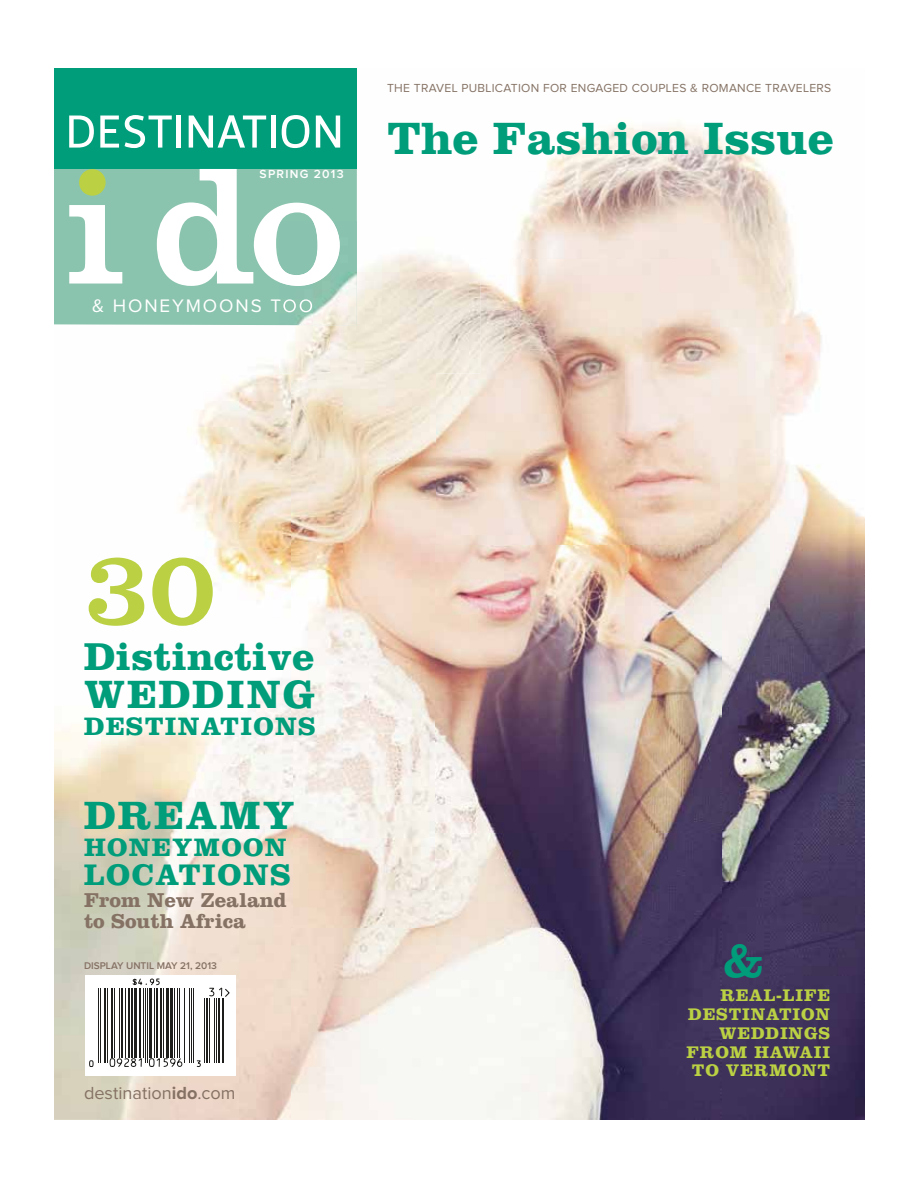
<style>
.page{position:relative;width:918px;height:1188px;background:#fff}
.page>*{position:absolute;margin:0;border:0;box-sizing:border-box;transform-origin:0 0}
.t1{font:107.4px "Clarendon LT Std";color:#bbd143}
.t2{font:48.3px "Clarendon LT Std";color:#009d7b}
.t3{font:700 46.95px "Clarendon LT Std";color:#009d7b}
.t4{font:700 40.95px "Clarendon LT Std";letter-spacing:.05em;color:#009d7b}
.t5{font:700 40.35px "Clarendon LT Std";color:#009d7b}
.t6{font:700 30.9px "Clarendon LT Std";letter-spacing:.05em;color:#009d7b}
.t7{font:700 26.25px "Clarendon LT Std";letter-spacing:.05em;color:#009d7b}
.t8{font:700 20.85px/21.5px "Clarendon LT Std";color:#857264}
.t9{font:18.75px "Proxima Nova";letter-spacing:.1em;color:#fff}
.t10{font:18.15px "Proxima Nova";color:#857264}
.t11{font:700 17.4px/18.8px "Clarendon LT Std";letter-spacing:.05em;color:#bbd143;text-align:right}
.t12{font:12.15px "Proxima Nova";letter-spacing:.025em;color:#857264}
.t13{font:600 12.15px "Proxima Nova";letter-spacing:.1em;color:#fff}
.t14{font:600 10.05px "Proxima Nova";color:#857264}
.s1{font-weight:700}
</style>
<div class="page">
<img style="left:516px;top:123px;width:253px;height:136px">
<img style="left:769px;top:176px;width:95px;height:944px">
<img style="left:436px;top:259px;width:333px;height:861px">
<img style="left:101px;top:325px;width:191px;height:795px">
<img style="left:292px;top:373px;width:144px;height:747px">
<div style="left:54px;top:169px;width:303px;height:156px;background:#8bc4ae"></div>
<div style="left:54px;top:68px;width:303px;height:101px;background:#009d7b"></div>
<svg style="left:69px;top:205px;width:53px;height:79px"></svg>
<svg style="left:157px;top:169px;width:183px;height:117px"></svg>
<svg style="left:69px;top:116px;width:25px;height:32px"></svg>
<svg style="left:100px;top:116px;width:19px;height:32px"></svg>
<svg style="left:125px;top:115px;width:47px;height:33px"></svg>
<hr style="left:177px;top:116px;width:4px;height:32px;background:#fff">
<svg style="left:189px;top:115px;width:77px;height:33px"></svg>
<hr style="left:271px;top:116px;width:4px;height:32px;background:#fff">
<svg style="left:282px;top:115px;width:27px;height:33px"></svg>
<svg style="left:316px;top:116px;width:24px;height:32px"></svg>
<div style="left:79px;top:169px;width:27px;height:27px;background:#bbd143;border-radius:50%"></div>
<div style="left:85px;top:975px;width:151px;height:101px;background:#fff"></div>
<hr style="left:98px;top:988px;width:1px;height:75px;background:#1d1d1b">
<hr style="left:100px;top:988px;width:1px;height:75px;background:#1d1d1b">
<hr style="left:104px;top:988px;width:2px;height:75px;background:#1d1d1b">
<hr style="left:107px;top:988px;width:1px;height:75px;background:#1d1d1b">
<hr style="left:112px;top:988px;width:1px;height:70px;background:#1d1d1b">
<hr style="left:115px;top:988px;width:1px;height:70px;background:#1d1d1b">
<hr style="left:119px;top:988px;width:1px;height:70px;background:#1d1d1b">
<hr style="left:121px;top:988px;width:1px;height:70px;background:#1d1d1b">
<hr style="left:125px;top:988px;width:1px;height:70px;background:#1d1d1b">
<hr style="left:128px;top:988px;width:2px;height:70px;background:#1d1d1b">
<hr style="left:131px;top:988px;width:2px;height:70px;background:#1d1d1b">
<hr style="left:134px;top:988px;width:3px;height:70px;background:#1d1d1b">
<hr style="left:139px;top:988px;width:2px;height:70px;background:#1d1d1b">
<hr style="left:143px;top:988px;width:1px;height:70px;background:#1d1d1b">
<hr style="left:145px;top:988px;width:1px;height:75px;background:#1d1d1b">
<hr style="left:147px;top:988px;width:1px;height:75px;background:#1d1d1b">
<hr style="left:149px;top:988px;width:3px;height:70px;background:#1d1d1b">
<hr style="left:154px;top:988px;width:1px;height:70px;background:#1d1d1b">
<hr style="left:156px;top:988px;width:2px;height:70px;background:#1d1d1b">
<hr style="left:160px;top:988px;width:2px;height:70px;background:#1d1d1b">
<hr style="left:163px;top:988px;width:1px;height:70px;background:#1d1d1b">
<hr style="left:166px;top:988px;width:3px;height:70px;background:#1d1d1b">
<hr style="left:170px;top:988px;width:3px;height:70px;background:#1d1d1b">
<hr style="left:174px;top:988px;width:1px;height:70px;background:#1d1d1b">
<hr style="left:177px;top:988px;width:1px;height:70px;background:#1d1d1b">
<hr style="left:179px;top:988px;width:1px;height:70px;background:#1d1d1b">
<hr style="left:184px;top:988px;width:1px;height:75px;background:#1d1d1b">
<hr style="left:189px;top:988px;width:1px;height:75px;background:#1d1d1b">
<hr style="left:191px;top:988px;width:1px;height:75px;background:#1d1d1b">
<hr style="left:193px;top:988px;width:1px;height:75px;background:#1d1d1b">
<hr style="left:204px;top:998px;width:1px;height:65px;background:#1d1d1b">
<hr style="left:206px;top:998px;width:2px;height:65px;background:#1d1d1b">
<hr style="left:209px;top:998px;width:1px;height:65px;background:#1d1d1b">
<hr style="left:214px;top:998px;width:1px;height:65px;background:#1d1d1b">
<hr style="left:216px;top:998px;width:1px;height:65px;background:#1d1d1b">
<hr style="left:218px;top:998px;width:2px;height:65px;background:#1d1d1b">
<hr style="left:222px;top:998px;width:2px;height:65px;background:#1d1d1b">
<svg style="left:89px;top:1060px;width:5px;height:7px"></svg>
<svg style="left:109px;top:1058px;width:74px;height:9px"></svg>
<svg style="left:196px;top:1060px;width:5px;height:7px"></svg>
<svg style="left:132px;top:978px;width:28px;height:8px"></svg>
<svg style="left:209px;top:987px;width:21px;height:10px"></svg>
<img style="left:279px;top:254px;width:201px;height:119px">
<img style="left:279px;top:221px;width:78px;height:104px">
<img style="left:279px;top:221px;width:61px;height:65px">
<img style="left:279px;top:299px;width:33px;height:13px">
<p class="t13" style="left:336px;top:167px;width:6px">1</p>
<p class="t13" style="left:260px;top:168px;width:86px">SPRING 2013</p>
<p class="t12" style="left:387px;top:83px;width:446px">THE TRAVEL PUBLICATION FOR ENGAGED COUPLES &amp; ROMANCE TRAVELERS</p>
<h3 class="t3" style="left:387px;top:110px;width:448px">The Fashion Issue</h3>
<h3 class="t9" style="left:92px;top:297px;width:222px">&amp; HONEYMOONS TOO</h3>
<h1 class="t1" style="left:84px;top:525px;width:133px">30</h1>
<h3 class="t5" style="left:84px;top:632px;width:232px">Distinctive</h3>
<h3 class="t4" style="left:84px;top:669px;width:232px">WEDDING</h3>
<h3 class="t7" style="left:84px;top:710px;width:233px">DESTINATIONS</h3>
<h3 class="t4" style="left:84px;top:790px;width:212px">DREAMY</h3>
<h3 class="t7" style="left:84px;top:831px;width:204px">HONEYMOON</h3>
<h3 class="t6" style="left:84px;top:856px;width:208px">LOCATIONS</h3>
<h3 class="t8" style="left:84px;top:889px;width:204px">From New Zealand to South Africa</h3>
<p class="t14" style="left:84px;top:961px;width:135px">DISPLAY UNTIL MAY 21, 2013</p>
<h3 class="t10" style="left:84px;top:1085px;width:153px">destination<span class="s1">ido</span>.com</h3>
<h2 class="t2" style="left:723px;top:933px;width:42px">&amp;</h2>
<h3 class="t11" style="left:686px;top:986px;width:145px">REAL-LIFE<br>DESTINATION<br>WEDDINGS<br>FROM HAWAII<br>TO VERMONT</h3>
</div>
